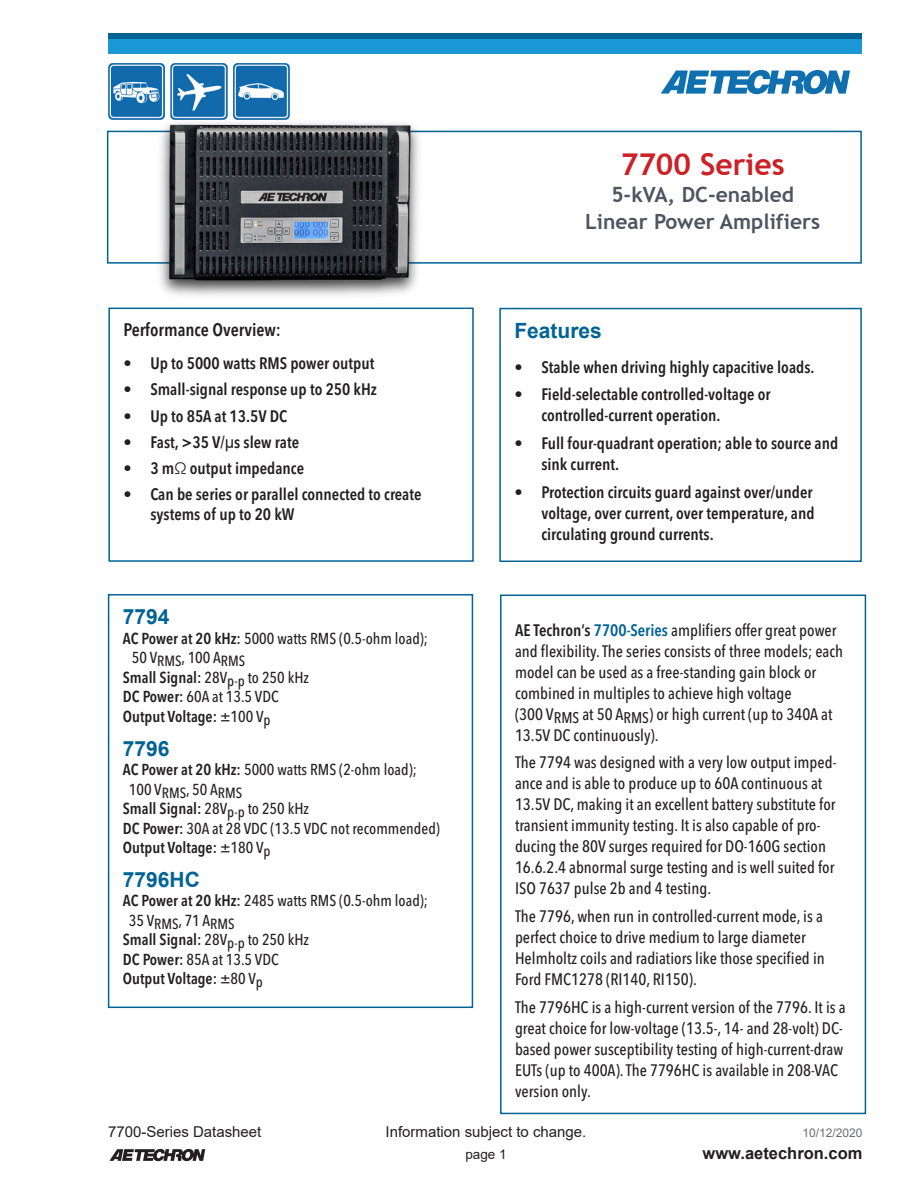
<style>
.page{position:relative;width:918px;height:1188px;background:#fff}
.page>*{position:absolute;margin:0;border:0;box-sizing:border-box;transform-origin:0 0}
.t1{font:700 30px "Trebuchet MS";color:#cb2127}
.t2{font:700 21px/27px "Trebuchet MS";color:#4e5560;text-align:center}
.Subhead1{font:700 21px "Arial";color:#016394}
.Subhead2{font:600 condensed 18px "Avenir Next LT Pro";color:#231f20}
.t3{font:500 condensed 16.5px/21px "Avenir Next LT Pro";color:#231f20}
.t4{font:600 condensed 16.5px/21px "Avenir Next LT Pro";color:#231f20}
.t5{font:700 16.5px "Arial";color:#231f20}
.SpecsBody{font:500 condensed 15.75px/19.5px "Avenir Next LT Pro";color:#231f20}
.SpecsBody-2{font:600 condensed 15.75px "Avenir Next LT Pro";color:#231f20}
.t6{font:15px "Arial";color:#231f20}
.t7{font:13.5px "Arial";color:#231f20}
.t8{font:12px "Arial";color:#6c6d70}
.s1{font-family:"Arial";font-weight:400;font-stretch:normal}
.s2{font-weight:400}
.s3{font-weight:600}
.s4{font-weight:500}
.s5{font-weight:600;color:#016394}
</style>
<div class="page">
<svg style="left:109px;top:1149px;width:96px;height:12px"></svg>
<svg style="left:661px;top:70px;width:189px;height:24px"></svg>
<div style="left:108px;top:39px;width:754px;height:15px;background:#1a98d6"></div>
<div style="left:108px;top:33px;width:754px;height:6px;background:#016394"></div>
<div style="left:107px;top:131px;width:755px;height:133px;border:2px solid #016394"></div>
<div style="left:500px;top:595px;width:366px;height:519px;border:2px solid #016394"></div>
<img style="left:108px;top:64px;width:56px;height:56px">
<img style="left:171px;top:64px;width:56px;height:33px">
<img style="left:234px;top:64px;width:56px;height:33px">
<div style="left:499px;top:308px;width:363px;height:254px;border:2px solid #016394"></div>
<img style="left:144px;top:97px;width:278px;height:199px">
<div style="left:108px;top:308px;width:366px;height:254px;border:2px solid #016394"></div>
<div style="left:108px;top:594px;width:365px;height:414px;border:2px solid #016394"></div>
<p class="Subhead2" style="left:123px;top:319px;width:159px">Performance Overview:</p>
<p class="t4" style="left:123px;top:353px;width:252px">• Up to 5000 watts RMS power output</p>
<p class="t4" style="left:123px;top:379px;width:255px">• Small-signal response up to 250 kHz</p>
<p class="t4" style="left:123px;top:405px;width:165px">• Up to 85A at 13.5V DC</p>
<p class="t4" style="left:123px;top:432px;width:177px">• Fast, &gt;35 V/<span class="s1">μ</span>s slew rate</p>
<p class="t4" style="left:123px;top:458px;width:182px">• 3 m<span class="s2">Ω</span> output impedance</p>
<p class="t4" style="left:150px;top:485px;width:273px;line-height:19.5px;text-indent:-27px">• Can be series or parallel connected to create systems of up to 20 kW</p>
<p class="Subhead1" style="left:123px;top:602px;width:48px">7794</p>
<p class="SpecsBody" style="left:132px;top:628px;width:298px;text-indent:-9px"><span class="s3">AC Power at 20 kHz:</span> 5000 watts RMS (0.5-ohm load);<br>50 V<sub>RMS</sub>, 100 A<sub>RMS</sub></p>
<p class="SpecsBody-2" style="left:123px;top:668px;width:188px">Small Signal: <span class="s4">28V</span><sub>p-p</sub> <span class="s4">to 250 kHz</span></p>
<p class="SpecsBody" style="left:123px;top:687px;width:157px"><span class="s3">DC Power:</span> 60A at 13.5 VDC</p>
<p class="SpecsBody-2" style="left:123px;top:707px;width:149px">Output Voltage: <span class="s4">±100 V</span><sub>p</sub></p>
<p class="Subhead1" style="left:123px;top:733px;width:48px">7796</p>
<p class="SpecsBody" style="left:129px;top:760px;width:289px;text-indent:-6px"><span class="s3">AC Power at 20 kHz:</span> 5000 watts RMS (2-ohm load);<br>100 V<sub>RMS</sub>, 50 A<sub>RMS</sub></p>
<p class="SpecsBody-2" style="left:123px;top:799px;width:188px">Small Signal: <span class="s4">28V</span><sub>p-p</sub> <span class="s4">to 250 kHz</span></p>
<p class="SpecsBody" style="left:123px;top:818px;width:319px"><span class="s3">DC Power:</span> 30A at 28 VDC (13.5 VDC not recommended)</p>
<p class="SpecsBody-2" style="left:123px;top:838px;width:149px">Output Voltage: <span class="s4">±180 V</span><sub>p</sub></p>
<p class="Subhead1" style="left:123px;top:865px;width:79px">7796HC</p>
<p class="SpecsBody" style="left:129px;top:891px;width:301px;text-indent:-6px"><span class="s3">AC Power at 20 kHz:</span> 2485 watts RMS (0.5-ohm load);<br>35 V<sub>RMS</sub>, 71 A<sub>RMS</sub></p>
<p class="SpecsBody-2" style="left:123px;top:930px;width:188px">Small Signal: <span class="s4">28V</span><sub>p-p</sub> <span class="s4">to 250 kHz</span></p>
<p class="SpecsBody" style="left:123px;top:949px;width:157px"><span class="s3">DC Power:</span> 85A at 13.5 VDC</p>
<p class="SpecsBody-2" style="left:123px;top:969px;width:142px">Output Voltage: <span class="s4">±80 V</span><sub>p</sub></p>
<p class="t1" style="left:621px;top:146px;width:165px">7700 Series</p>
<p class="t2" style="left:585px;top:181px;width:237px">5-kVA, DC-enabled<br>Linear Power Amplifiers</p>
<p class="Subhead1" style="left:514px;top:316px;width:89px">Features</p>
<p class="t4" style="left:514px;top:356px;width:302px">• Stable when driving highly capacitive loads.</p>
<p class="t4" style="left:541px;top:384px;width:231px;text-indent:-27px">• Field-selectable controlled-voltage or controlled-current operation.</p>
<p class="t4" style="left:541px;top:433px;width:298px;text-indent:-27px">• Full four-quadrant operation; able to source and sink current.</p>
<p class="t4" style="left:541px;top:481px;width:275px;text-indent:-27px">• Protection circuits guard against over/under voltage, over current, over temperature, and circulating ground currents.</p>
<p class="t3" style="left:515px;top:619px;width:330px"><span class="s3">AE Techron’s</span> <span class="s5">7700-Series</span> amplifiers offer great power and flexibility. The series consists of three models; each model can be used as a free-standing gain block or combined in multiples to achieve high voltage<br>(300 V<sub>RMS</sub> at 50 A<sub>RMS</sub>) or high current (up to 340A at 13.5V DC continuously).</p>
<p class="t3" style="left:515px;top:752px;width:323px">The 7794 was designed with a very low output imped&shy;ance and is able to produce up to 60A continuous at 13.5V DC, making it an excellent battery substitute for transient immunity testing. It is also capable of pro&shy;ducing the 80V surges required for DO-160G section 16.6.2.4 abnormal surge testing and is well suited for ISO 7637 pulse 2b and 4 testing.</p>
<p class="t3" style="left:515px;top:906px;width:311px">The 7796, when run in controlled-current mode, is a perfect choice to drive medium to large diameter Helmholtz coils and radiatiors like those specified in Ford FMC1278 (RI140, RI150).</p>
<p class="t3" style="left:515px;top:996px;width:332px">The 7796HC is a high-current version of the 7796. It is a great choice for low-voltage (13.5-, 14- and 28-volt) DC&shy;based power susceptibility testing of high-current-draw EUTs (up to 400A). The 7796HC is available in 208-VAC version only.</p>
<p class="t6" style="left:108px;top:1121px;width:155px">7700-Series Datasheet</p>
<p class="t6" style="left:386px;top:1121px;width:202px">Information subject to change.</p>
<p class="t8" style="left:802px;top:1124px;width:62px">10/12/2020</p>
<p class="t7" style="left:465px;top:1145px;width:43px">page 1</p>
<p class="t5" style="left:703px;top:1142px;width:161px">www.aetechron.com</p>
</div>
